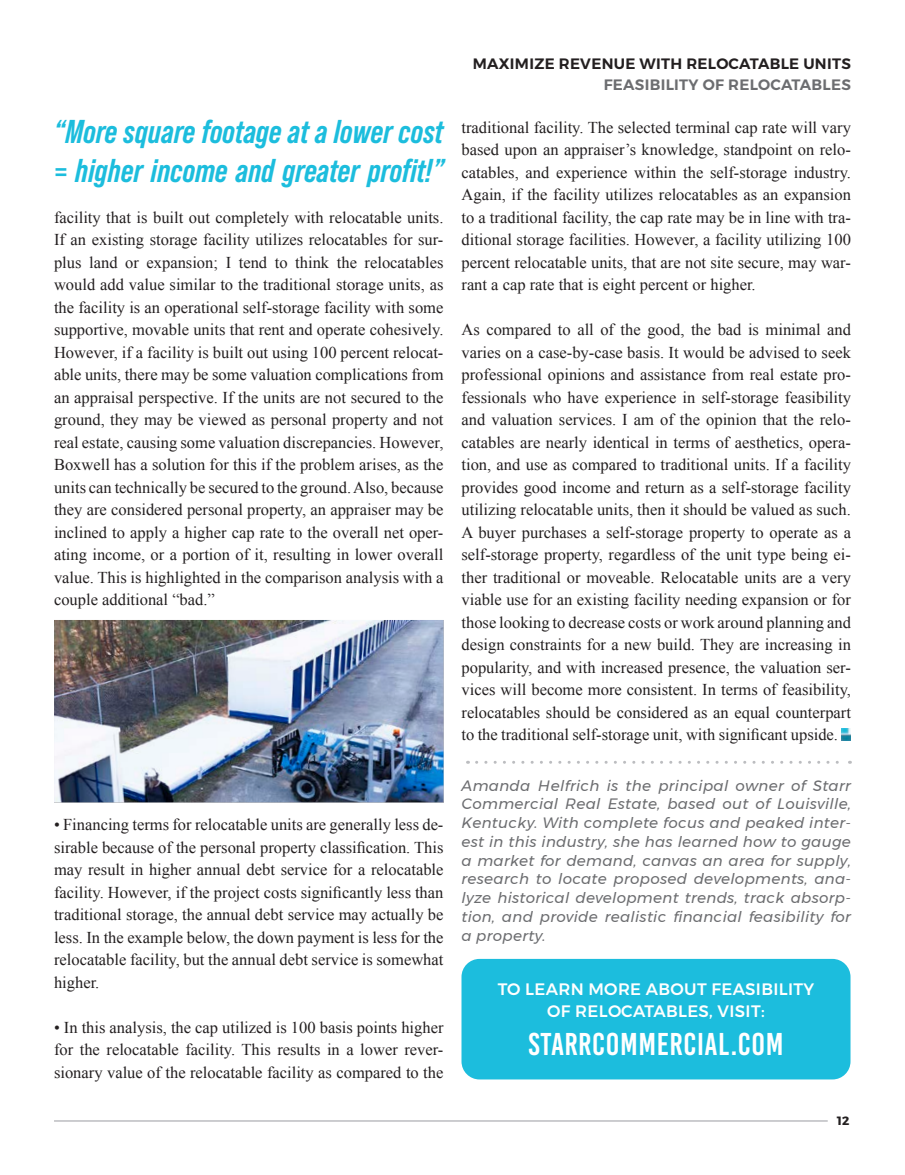
<style>
.page{position:relative;width:905px;height:1175px;background:#fff}
.page>*{position:absolute;margin:0;border:0;box-sizing:border-box;transform-origin:0 0}
.t1{font:italic 700 33px/39px "Bebas Neue Pro";letter-spacing:.01em;color:#1cbddd}
.t2{font:31.5px "Bebas Kai";letter-spacing:.02em;color:#fff}
.t3{font:16.5px/22.5px "Times New Roman";color:#231f20;text-align:justify}
.t4{font:500 16.5px "Montserrat";letter-spacing:.02em;color:#fff}
.t5{font:italic 15px/18.8px "Montserrat";letter-spacing:.02em;color:#6c6d70;text-align:justify}
.t6{font:600 15px "Montserrat";letter-spacing:.02em;color:#231f20}
.t7{font:600 15px "Montserrat";letter-spacing:.02em;color:#6c6d70}
.t8{font:700 12px "Montserrat";color:#231f20}
</style>
<div class="page">
<svg style="left:841px;top:728px;width:9px;height:12px"></svg>
<img style="left:54px;top:620px;width:389px;height:182px">
<hr style="left:54px;top:1120px;width:773px;height:1px;background:#bcbdc0">
<div style="left:461px;top:959px;width:389px;height:120px;background:#1cbddd;border-radius:18px"></div>
<svg style="left:476px;top:760px;width:374px;height:3px"></svg>
<p class="t1" style="left:54px;top:112px;width:391px">“More square footage at a lower cost = higher income and greater profit!”</p>
<p class="t3" style="left:54px;top:205px;width:391px">facility that is built out completely with relocatable units.<br>If an existing storage facility utilizes relocatables for sur&shy;plus land or expansion; I tend to think the relocatables would add value similar to the traditional storage units, as the facility is an operational self-storage facility with some supportive, movable units that rent and operate cohesively.<br>However, if a facility is built out using 100 percent relocat&shy;able units, there may be some valuation complications from an appraisal perspective. If the units are not secured to the ground, they may be viewed as personal property and not real estate, causing some valuation discrepancies. However, Boxwell has a solution for this if the problem arises, as the units can technically be secured to the ground. Also, because they are considered personal property, an appraiser may be inclined to apply a higher cap rate to the overall net oper&shy;ating income, or a portion of it, resulting in lower overall value. This is highlighted in the comparison analysis with a couple additional “bad.”</p>
<p class="t3" style="left:54px;top:813px;width:391px">• Financing terms for relocatable units are generally less de&shy;sirable because of the personal property classification. This may result in higher annual debt service for a relocatable facility. However, if the project costs significantly less than traditional storage, the annual debt service may actually be less. In the example below, the down payment is less for the relocatable facility, but the annual debt service is somewhat higher.</p>
<p class="t3" style="left:54px;top:1015px;width:391px">• In this analysis, the cap utilized is 100 basis points higher for the relocatable facility. This results in a lower rever&shy;sionary value of the relocatable facility as compared to the</p>
<p class="t6" style="left:472px;top:51px;width:380px">MAXIMIZE REVENUE WITH RELOCATABLE UNITS</p>
<p class="t7" style="left:603px;top:73px;width:249px">FEASIBILITY OF RELOCATABLES</p>
<p class="t3" style="left:461px;top:115px;width:391px">traditional facility. The selected terminal cap rate will vary based upon an appraiser’s knowledge, standpoint on relo&shy;catables, and experience within the self-storage industry.<br>Again, if the facility utilizes relocatables as an expansion to a traditional facility, the cap rate may be in line with tra&shy;ditional storage facilities. However, a facility utilizing 100 percent relocatable units, that are not site secure, may war&shy;rant a cap rate that is eight percent or higher.</p>
<p class="t3" style="left:461px;top:318px;width:391px">As compared to all of the good, the bad is minimal and varies on a case-by-case basis. It would be advised to seek professional opinions and assistance from real estate pro&shy;fessionals who have experience in self-storage feasibility and valuation services. I am of the opinion that the relo&shy;catables are nearly identical in terms of aesthetics, opera&shy;tion, and use as compared to traditional units. If a facility provides good income and return as a self-storage facility utilizing relocatable units, then it should be valued as such.<br>A buyer purchases a self-storage property to operate as a self-storage property, regardless of the unit type being ei&shy;ther traditional or moveable. Relocatable units are a very viable use for an existing facility needing expansion or for those looking to decrease costs or work around planning and design constraints for a new build. They are increasing in popularity, and with increased presence, the valuation ser&shy;vices will become more consistent. In terms of feasibility, relocatables should be considered as an equal counterpart to the traditional self-storage unit, with significant upside.</p>
<p class="t5" style="left:461px;top:775px;width:391px">Amanda Helfrich is the principal owner of Starr Commercial Real Estate, based out of Louisville, Kentucky. With complete focus and peaked inter&shy;est in this industry, she has learned how to gauge a market for demand, canvas an area for supply, research to locate proposed developments, ana&shy;lyze historical development trends, track absorp&shy;tion, and provide realistic financial feasibility for a property.</p>
<p class="t4" style="left:498px;top:976px;width:318px">TO LEARN MORE ABOUT FEASIBILITY</p>
<p class="t4" style="left:547px;top:998px;width:219px">OF RELOCATABLES, VISIT:</p>
<p class="t2" style="left:528px;top:1027px;width:256px">STARRCOMMERCIAL.COM</p>
<p class="t8" style="left:837px;top:1111px;width:14px">12</p>
</div>
